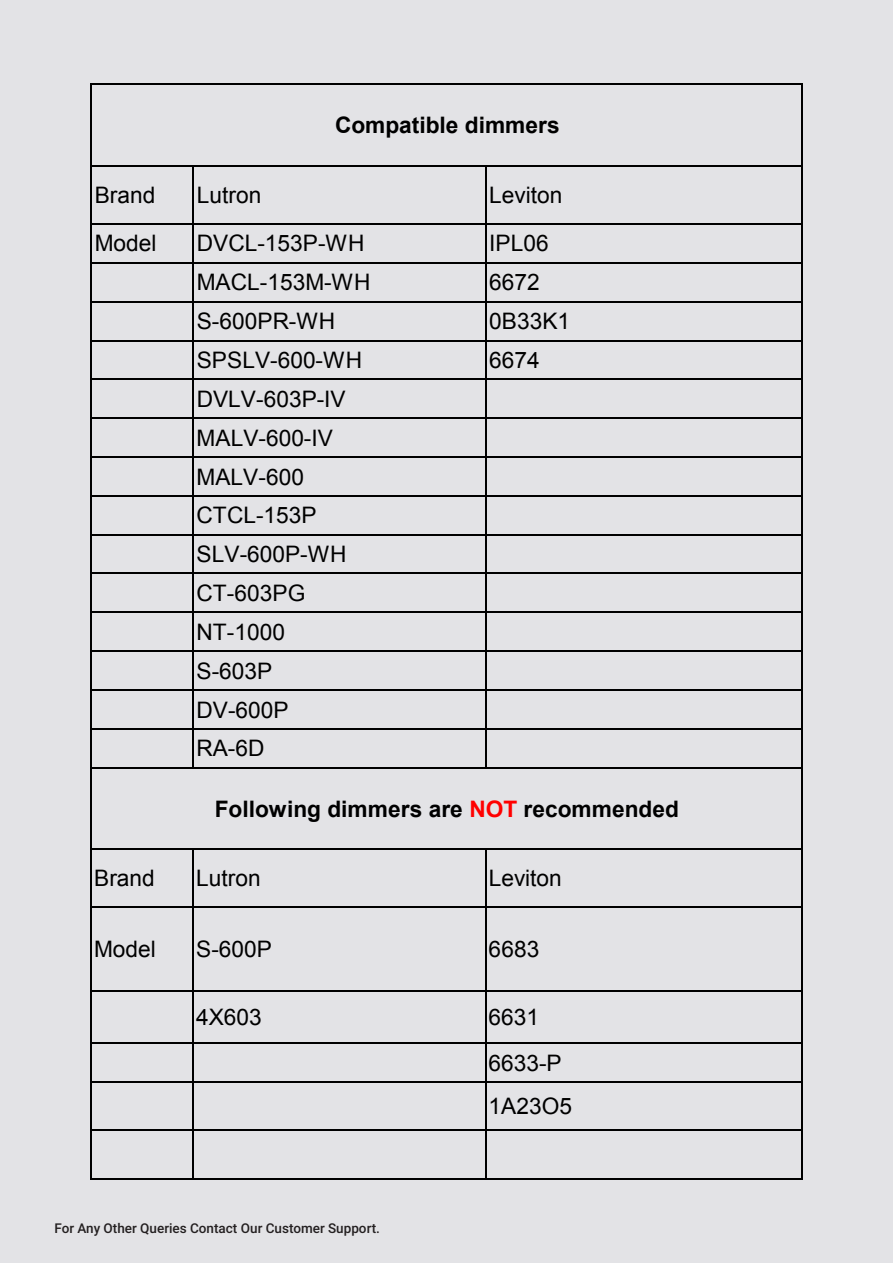
<style>
.page{position:relative;width:893px;height:1263px;background:#e3e3e6}
.page>*{position:absolute;margin:0;border:0;box-sizing:border-box;transform-origin:0 0}
.t1{font:22.65px/38.8px "Arial";color:#000}
.t2{font:700 22.65px "Arial";color:#000}
.t3{font:500 13.5px "Roboto";color:#231f20}
.s1{color:#f00}
</style>
<div class="page">
<hr style="left:90px;top:83px;width:713px;height:2px;background:#000">
<hr style="left:90px;top:165px;width:713px;height:2px;background:#000">
<hr style="left:90px;top:223px;width:713px;height:2px;background:#000">
<hr style="left:90px;top:262px;width:713px;height:2px;background:#000">
<hr style="left:90px;top:301px;width:713px;height:2px;background:#000">
<hr style="left:90px;top:340px;width:713px;height:1px;background:#000">
<hr style="left:90px;top:378px;width:713px;height:2px;background:#000">
<hr style="left:90px;top:417px;width:713px;height:2px;background:#000">
<hr style="left:90px;top:456px;width:713px;height:2px;background:#000">
<hr style="left:90px;top:495px;width:713px;height:2px;background:#000">
<hr style="left:90px;top:534px;width:713px;height:1px;background:#000">
<hr style="left:90px;top:572px;width:713px;height:2px;background:#000">
<hr style="left:90px;top:611px;width:713px;height:2px;background:#000">
<hr style="left:90px;top:650px;width:713px;height:2px;background:#000">
<hr style="left:90px;top:689px;width:713px;height:2px;background:#000">
<hr style="left:90px;top:728px;width:713px;height:2px;background:#000">
<hr style="left:90px;top:767px;width:713px;height:1px;background:#000">
<hr style="left:90px;top:848px;width:713px;height:2px;background:#000">
<hr style="left:90px;top:906px;width:713px;height:2px;background:#000">
<hr style="left:90px;top:990px;width:713px;height:1px;background:#000">
<hr style="left:90px;top:1042px;width:713px;height:2px;background:#000">
<hr style="left:90px;top:1081px;width:713px;height:2px;background:#000">
<hr style="left:90px;top:1129px;width:713px;height:2px;background:#000">
<hr style="left:90px;top:1178px;width:713px;height:1px;background:#000">
<hr style="left:90px;top:83px;width:2px;height:1096px;background:#000">
<hr style="left:192px;top:165px;width:2px;height:603px;background:#000">
<hr style="left:192px;top:848px;width:2px;height:331px;background:#000">
<hr style="left:485px;top:165px;width:1px;height:603px;background:#000">
<hr style="left:485px;top:848px;width:1px;height:331px;background:#000">
<hr style="left:801px;top:83px;width:2px;height:1096px;background:#000">
<p class="t2" style="left:335px;top:111px;width:226px">Compatible dimmers</p>
<p class="t1" style="left:95px;top:176px;width:62px">Brand</p>
<p class="t1" style="left:197px;top:176px;width:66px">Lutron</p>
<p class="t1" style="left:489px;top:176px;width:75px">Leviton</p>
<p class="t1" style="left:95px;top:224px;width:63px">Model</p>
<p class="t1" style="left:197px;top:224px;width:169px">DVCL-153P-WH</p>
<p class="t1" style="left:489px;top:224px;width:61px">IPL06</p>
<p class="t1" style="left:197px;top:263px;width:175px">MACL-153M-WH</p>
<p class="t1" style="left:489px;top:263px;width:52px">6672</p>
<p class="t1" style="left:197px;top:302px;width:140px">S-600PR-WH</p>
<p class="t1" style="left:489px;top:302px;width:83px">0B33K1</p>
<p class="t1" style="left:197px;top:341px;width:167px">SPSLV-600-WH</p>
<p class="t1" style="left:489px;top:341px;width:52px">6674</p>
<p class="t1" style="left:196px;top:380px;width:152px">DVLV-603P-IV<br>MALV-600-IV<br>MALV-600<br>CTCL-153P<br>SLV-600P-WH<br>CT-603PG<br>NT-1000<br>S-603P<br>DV-600P<br>RA-6D</p>
<p class="t2" style="left:215px;top:794px;width:466px">Following dimmers are <span class="s1">NOT</span> recommended</p>
<p class="t1" style="left:94px;top:859px;width:62px">Brand</p>
<p class="t1" style="left:196px;top:859px;width:66px">Lutron</p>
<p class="t1" style="left:489px;top:859px;width:75px">Leviton</p>
<p class="t1" style="left:94px;top:930px;width:63px">Model</p>
<p class="t1" style="left:196px;top:930px;width:77px">S-600P</p>
<p class="t1" style="left:489px;top:930px;width:52px">6683</p>
<p class="t1" style="left:196px;top:998px;width:67px">4X603</p>
<p class="t1" style="left:489px;top:994px;width:75px;line-height:45.6px">6631<br>6633-P</p>
<p class="t1" style="left:489px;top:1087px;width:85px">1A23O5</p>
<p class="t3" style="left:54px;top:1218px;width:327px">For Any Other Queries Contact Our Customer Support.</p>
</div>
